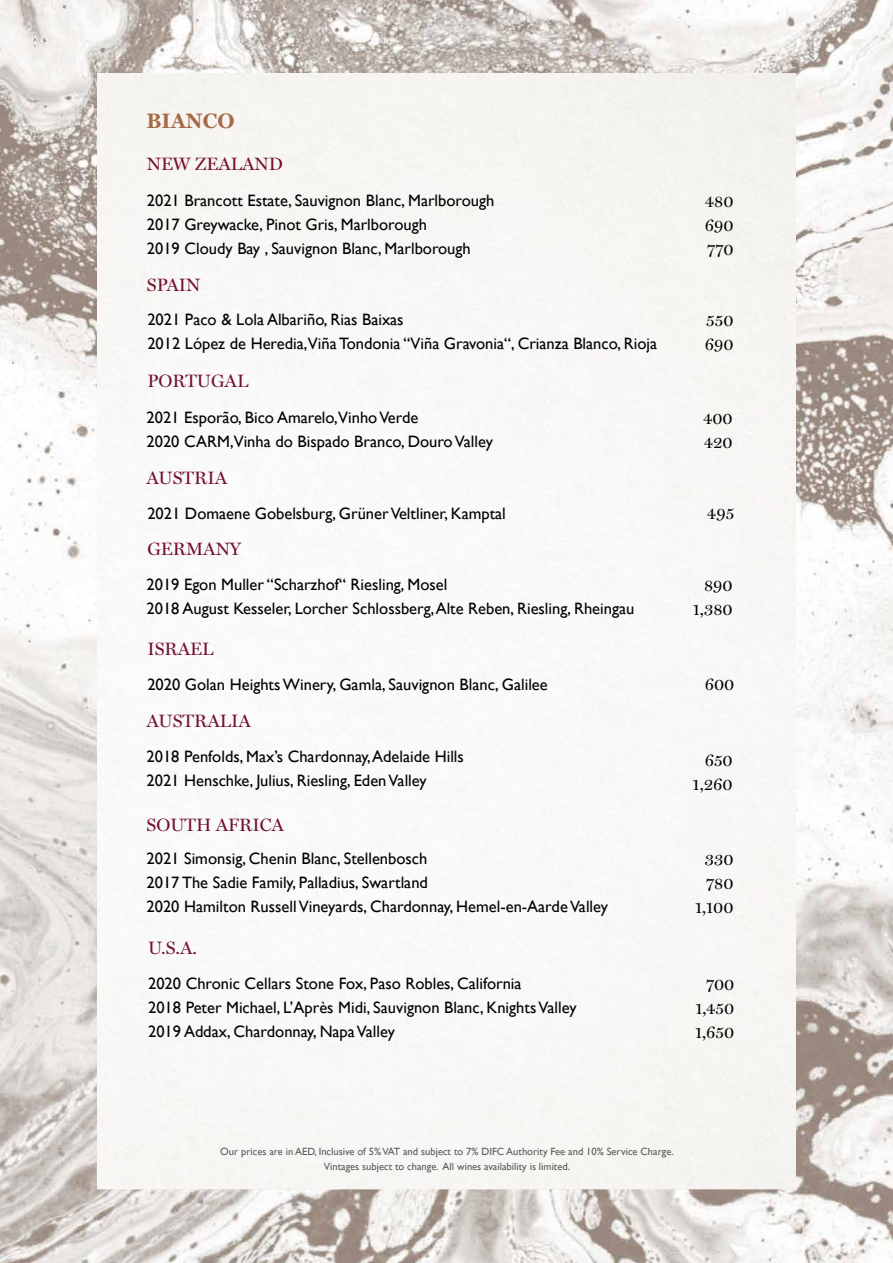
<style>
.page{position:relative;width:893px;height:1263px;background:#fff}
.page>*{position:absolute;margin:0;border:0;box-sizing:border-box;transform-origin:0 0}
.t1{font:700 21px "Miller Text";color:#a86946}
.t2{font:18px "Miller Display Roman";color:#740e2e}
.t3{font:16.5px/24px "Gill Sans";color:#000101}
.t4{font:16.5px/24px "Miller Display Roman";color:#000;text-align:right}
.t5{font:10.5px/15px "Gill Sans";color:#58595b;text-align:center}
</style>
<div class="page">
<img style="left:0;top:0;width:893px;height:1263px">
<div style="left:97px;top:74px;width:699px;height:1115px;background:#f8f8f6"></div>
<p class="t1" style="left:147px;top:108px;width:90px">BIANCO</p>
<p class="t2" style="left:147px;top:153px;width:137px">NEW ZEALAND</p>
<p class="t3" style="left:147px;top:189px;width:349px">2021 Brancott Estate, Sauvignon Blanc, Marlborough<br>2017 Greywacke, Pinot Gris, Marlborough<br>2019 Cloudy Bay , Sauvignon Blanc, Marlborough</p>
<p class="t4" style="left:705px;top:189px;width:30px;text-align:justify">480<br>690<br>770</p>
<p class="t2" style="left:147px;top:274px;width:55px">SPAIN</p>
<p class="t3" style="left:147px;top:308px;width:511px">2021 Paco &amp; Lola Albariño, Rias Baixas<br>2012 López de Heredia,Viña Tondonia “Viña Gravonia“, Crianza Blanco, Rioja</p>
<p class="t4" style="left:705px;top:308px;width:30px;text-align:left">550<br>690</p>
<p class="t2" style="left:147px;top:370px;width:102px">PORTUGAL</p>
<p class="t3" style="left:147px;top:405px;width:348px">2021 Esporão, Bico Amarelo,Vinho Verde<br>2020 CARM,Vinha do Bispado Branco, Douro Valley</p>
<p class="t4" style="left:703px;top:406px;width:31px;text-align:left">400<br>420</p>
<p class="t2" style="left:147px;top:467px;width:82px">AUSTRIA</p>
<p class="t3" style="left:147px;top:501px;width:360px">2021 Domaene Gobelsburg, Grüner Veltliner, Kamptal</p>
<p class="t4" style="left:707px;top:502px;width:29px">495</p>
<p class="t2" style="left:147px;top:538px;width:95px">GERMANY</p>
<p class="t3" style="left:147px;top:572px;width:489px">2019 Egon Muller “Scharzhof“ Riesling, Mosel<br>2018 August Kesseler, Lorcher Schlossberg, Alte Reben, Riesling, Rheingau</p>
<p class="t4" style="left:693px;top:573px;width:41px">890<br>1,380</p>
<p class="t2" style="left:147px;top:638px;width:68px">ISRAEL</p>
<p class="t3" style="left:147px;top:672px;width:402px">2020 Golan Heights Winery, Gamla, Sauvignon Blanc, Galilee</p>
<p class="t4" style="left:705px;top:672px;width:31px">600</p>
<p class="t2" style="left:147px;top:710px;width:106px">AUSTRALIA</p>
<p class="t3" style="left:147px;top:744px;width:319px">2018 Penfolds, Max’s Chardonnay, Adelaide Hills<br>2021 Henschke, Julius, Riesling, Eden Valley</p>
<p class="t4" style="left:693px;top:748px;width:42px">650<br>1,260</p>
<p class="t2" style="left:147px;top:814px;width:139px">SOUTH AFRICA</p>
<p class="t3" style="left:147px;top:846px;width:463px">2021 Simonsig, Chenin Blanc, Stellenbosch<br>2017 The Sadie Family, Palladius, Swartland<br>2020 Hamilton Russell Vineyards, Chardonnay, Hemel-en-Aarde Valley</p>
<p class="t2" style="left:148px;top:937px;width:50px">U.S.A.</p>
<p class="t3" style="left:148px;top:971px;width:430px">2020 Chronic Cellars Stone Fox, Paso Robles, California<br>2018 Peter Michael, L’Après Midi, Sauvignon Blanc, Knights Valley<br>2019 Addax, Chardonnay, Napa Valley</p>
<p class="t4" style="left:695px;top:847px;width:40px">330<br>780<br>1,100</p>
<p class="t4" style="left:695px;top:972px;width:41px;text-align:justify;text-indent:11px">700<br>1,450<br>1,650</p>
<p class="t5" style="left:220px;top:1144px;width:455px">Our prices are in AED, Inclusive of 5% VAT and subject to 7% DIFC Authority Fee and 10% Service Charge.<br>Vintages subject to change. All wines availability is limited.</p>
</div>
